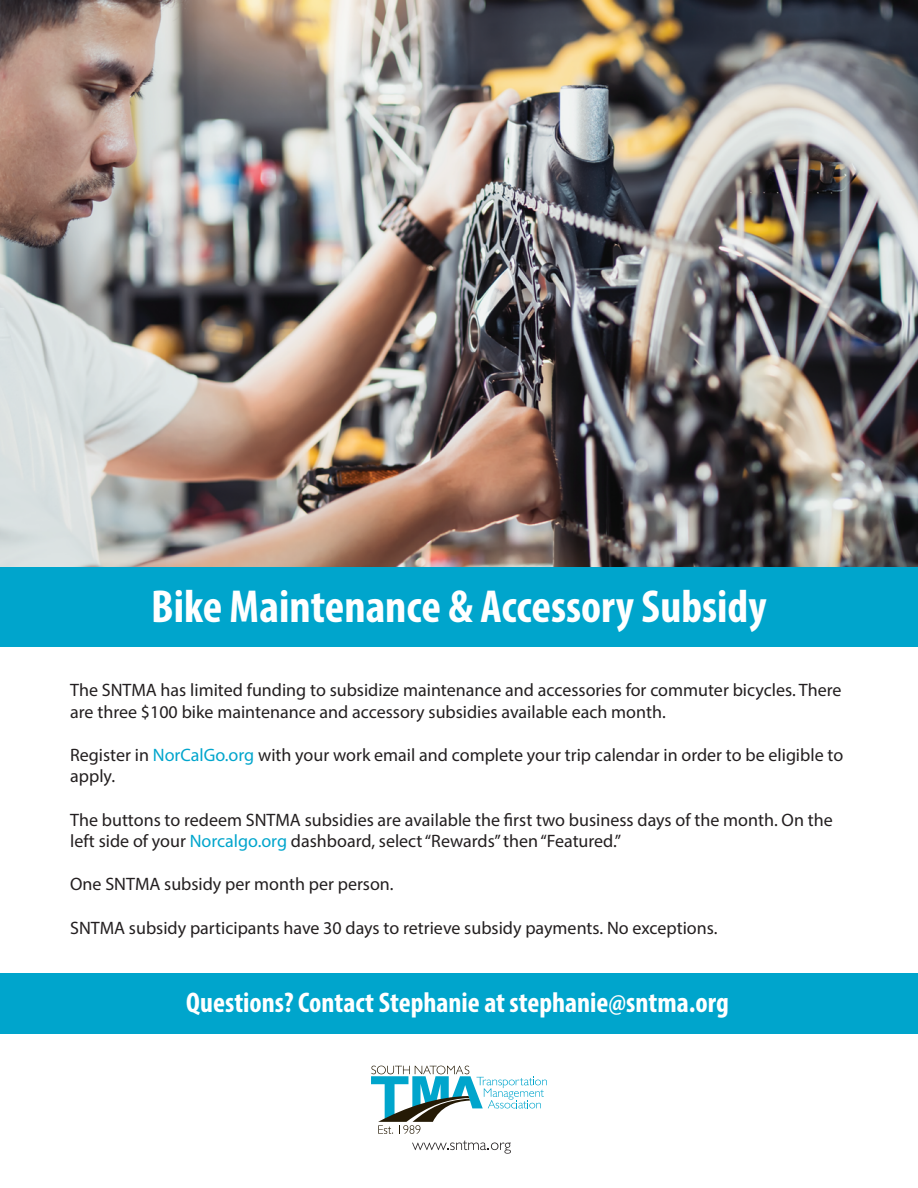
<style>
.page{position:relative;width:918px;height:1188px;background:#fff}
.page>*{position:absolute;margin:0;border:0;box-sizing:border-box;transform-origin:0 0}
.t1{font:700 condensed 46.5px "Myriad Pro";color:#fff}
.t2{font:700 condensed 28.5px "Myriad Pro";color:#fff}
.t3{font:18px/21.6px "Myriad Pro";color:#231f20}
.s1{color:#00a5cc}
</style>
<div class="page">
<img style="left:0;top:0;width:918px;height:567px">
<div style="left:0;top:567px;width:918px;height:80px;background:#00a5cc"></div>
<div style="left:0;top:974px;width:918px;height:60px;background:#00a5cc"></div>
<svg style="left:371px;top:1066px;width:176px;height:68px"></svg>
<svg style="left:412px;top:1140px;width:99px;height:14px"></svg>
<p class="t1" style="left:151px;top:578px;width:617px">Bike Maintenance &amp; Accessory Subsidy</p>
<p class="t3" style="left:70px;top:679px;width:773px">The SNTMA has limited funding to subsidize maintenance and accessories for commuter bicycles. There are three $100 bike maintenance and accessory subsidies available each month.</p>
<p class="t3" style="left:70px;top:744px;width:775px">Register in <span class="s1">NorCalGo.org</span> with your work email and complete your trip calendar in order to be eligible to apply.</p>
<p class="t3" style="left:70px;top:809px;width:764px">The buttons to redeem SNTMA subsidies are available the first two business days of the month. On the left side of your <span class="s1">Norcalgo.org</span> dashboard, select “Rewards” then “Featured.”</p>
<p class="t3" style="left:70px;top:873px;width:325px">One SNTMA subsidy per month per person.</p>
<p class="t3" style="left:70px;top:917px;width:649px">SNTMA subsidy participants have 30 days to retrieve subsidy payments. No exceptions.</p>
<p class="t2" style="left:186px;top:985px;width:544px">Questions? Contact Stephanie at stephanie@sntma.org</p>
</div>
